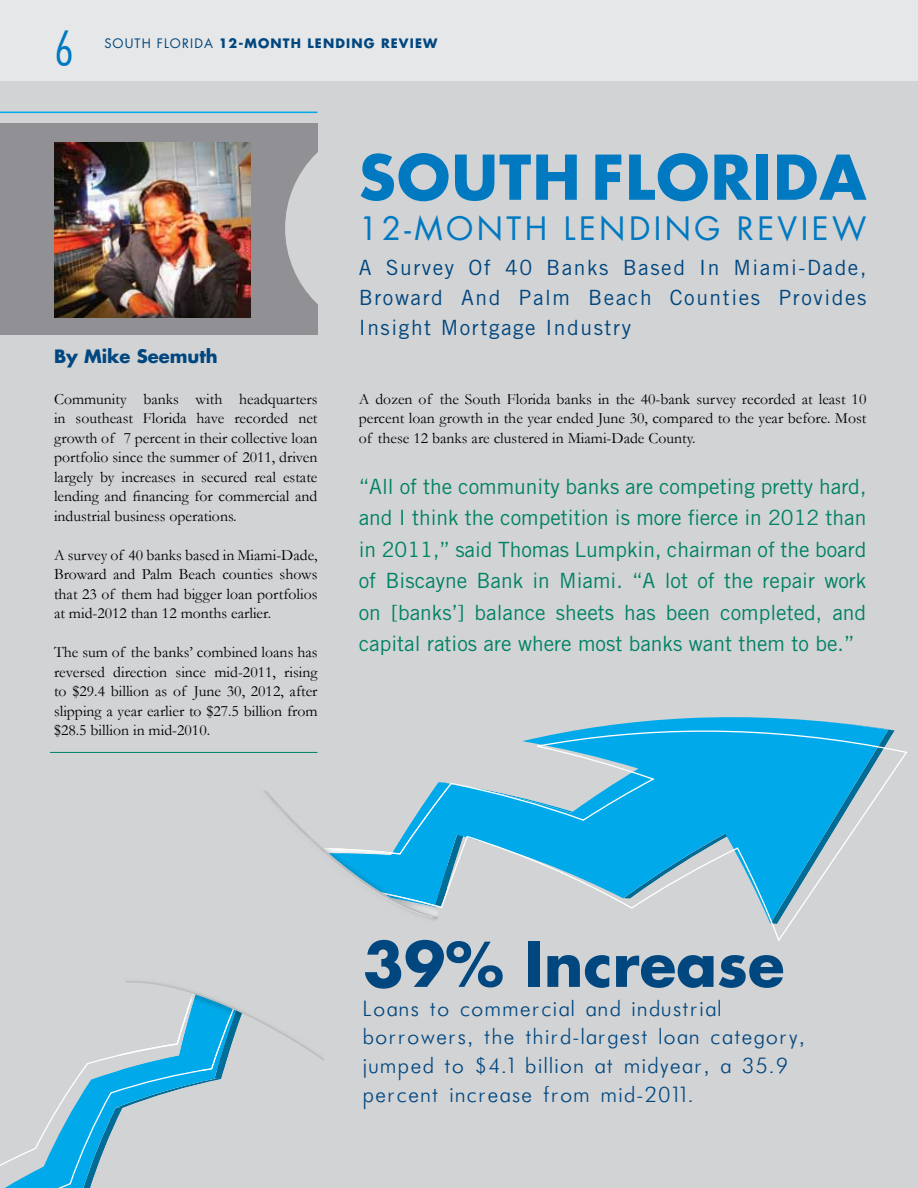
<style>
.page{position:relative;width:918px;height:1188px;background:#d1d3d4}
.page>*{position:absolute;margin:0;border:0;box-sizing:border-box;transform-origin:0 0}
.t1{font:700 60px "Futura";letter-spacing:.02em;color:#0079c1}
.t2{font:700 60px "Futura";color:#00467f}
.t3{font:300 condensed 49.5px "Futura BT";color:#0079c1}
.t4{font:31.5px "Futura";letter-spacing:.11em;color:#0079c1}
.t5{font:300 24px/28.8px "Futura";letter-spacing:.09em;color:#00467f}
.t6{font:21px/31.5px "Trade Gothic LT Std";color:#008265;text-align:justify}
.t7{font:21px/30px "Trade Gothic LT Std";letter-spacing:.075em;color:#00467f;text-align:justify}
.t8{font:700 18px "Futura";color:#00467f}
.t9{font:15.75px/19.5px "Garamond";color:#000;text-align:justify}
.t10{font:12.75px "Futura";letter-spacing:.09em;color:#00467f}
.t11{font:700 12.75px "Futura";color:#00467f}
.s1{font-weight:700}
</style>
<div class="page">
<svg style="left:578px;top:717px;width:212px;height:13px;fill:#00a9e9"></svg>
<svg style="left:770px;top:719px;width:122px;height:11px"></svg>
<svg style="left:0;top:730px;width:907px;height:458px"></svg>
<svg style="left:83px;top:782px;width:495px;height:406px"></svg>
<div style="left:0;top:0;width:918px;height:81px;background:#e6e7e8"></div>
<div style="left:0;top:123px;width:318px;height:212px;background:#919195"></div>
<img style="left:54px;top:142px;width:197px;height:175px">
<hr style="left:0;top:112px;width:318px;height:1px;background:#00a9e9">
<div style="left:285px;top:123px;width:210px;height:210px;background:#d1d3d4;border-radius:50%"></div>
<hr style="left:50px;top:752px;width:268px;height:1px;background:#008265">
<h2 class="t3" style="left:54px;top:19px;width:21px">6</h2>
<p class="t10" style="left:104px;top:36px;width:166px">SOUTH FLORIDA <span class="s1">12-Month</span></p>
<p class="t11" style="left:308px;top:35px;width:19px">Lending</p>
<p class="t11" style="left:381px;top:35px;width:19px">Revie</p>
<p class="t11" style="left:423px;top:35px;width:16px">w</p>
<h1 class="t1" style="left:359px;top:137px;width:509px">SOUTH FLORIDA</h1>
<h3 class="t4" style="left:359px;top:209px;width:509px">12-MONTH LENDI NG REVI EW</h3>
<h3 class="t7" style="left:359px;top:252px;width:509px">A Survey Of 40 Banks Based In Miami-Dade, Broward And Palm Beach Counties Provides Insight Mortgage Industry</h3>
<p class="t8" style="left:54px;top:344px;width:165px">By Mike Seemuth</p>
<p class="t9" style="left:54px;top:389px;width:265px">Community banks with headquarters in southeast Florida have recorded net growth of 7 percent in their collective loan portfolio since the summer of 2011, driven largely by increases in secured real estate lending and financing for commercial and industrial business operations.</p>
<p class="t9" style="left:54px;top:545px;width:265px">A survey of 40 banks based in Miami-Dade, Broward and Palm Beach counties shows that 23 of them had bigger loan portfolios at mid-2012 than 12 months earlier.</p>
<p class="t9" style="left:54px;top:642px;width:265px">The sum of the banks’ combined loans has reversed direction since mid-2011, rising to $29.4 billion as of June 30, 2012, after slipping a year earlier to $27.5 billion from $28.5 billion in mid-2010.</p>
<p class="t9" style="left:359px;top:389px;width:509px">A dozen of the South Florida banks in the 40-bank survey recorded at least 10 percent loan growth in the year ended June 30, compared to the year before. Most of these 12 banks are clustered in Miami-Dade County.</p>
<p class="t6" style="left:359px;top:470px;width:509px">“All of the community banks are competing pretty hard, and I think the competition is more fierce in 2012 than in 2011,” said Thomas Lumpkin, chairman of the board of Biscayne Bank in Miami. “A lot of the repair work on [banks’] balance sheets has been completed, and capital ratios are where most banks want them to be.”</p>
<h1 class="t2" style="left:363px;top:924px;width:423px">39% Increase</h1>
<h3 class="t5" style="left:363px;top:995px;width:443px">Loans to commercial and industrial borrowers, the third-largest loan category, jumped to $4.1 billion at midyear, a 35.9 percent increase from mid-2011.</h3>
</div>
